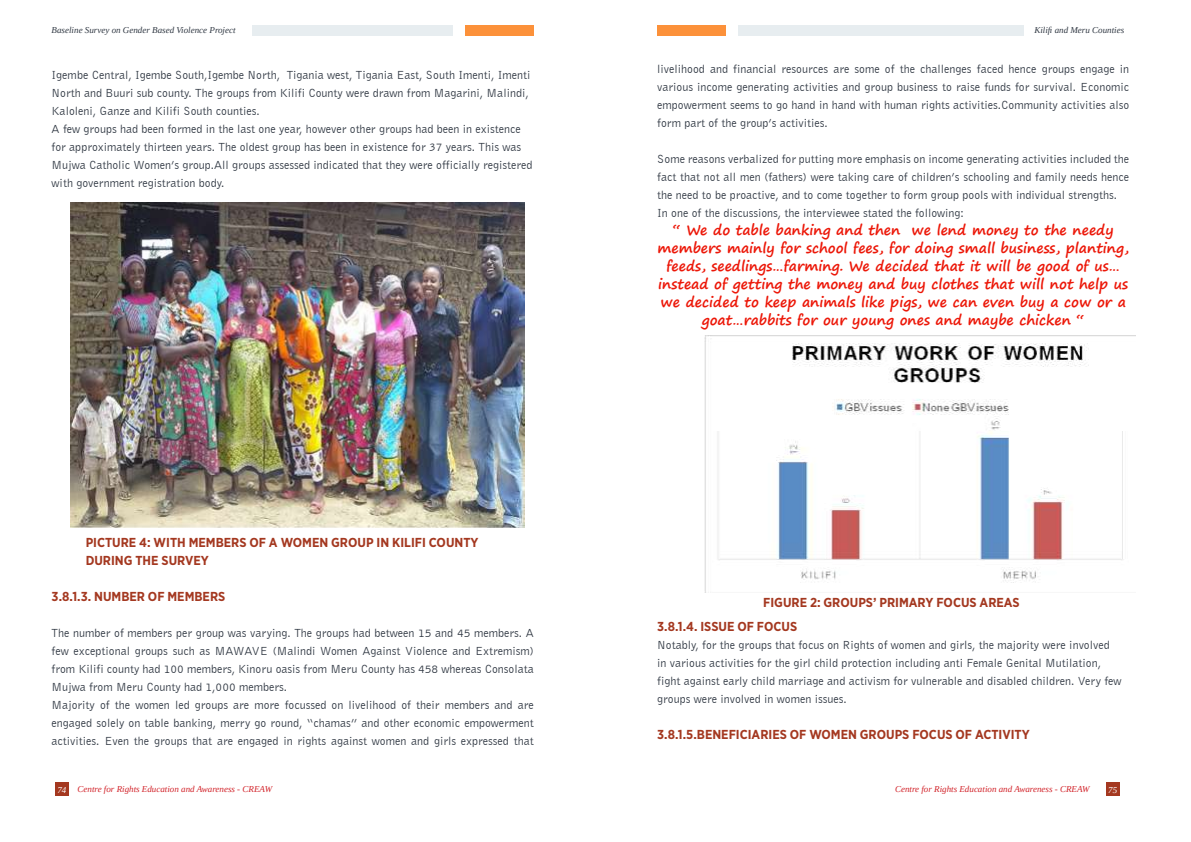
<style>
.page{position:relative;width:1191px;height:842px;background:#fff}
.page>*{position:absolute;margin:0;border:0;box-sizing:border-box;transform-origin:0 0}
.t1{font:700 14px/18px "Segoe Print";color:#ec1708;text-align:center}
.t2{font:700 13px/18px "Gotham Narrow";color:#a43820}
.t3{font:12px/18px "Bell Gothic BT";color:#303843}
.t4{font:italic 9px "Liberation Serif";color:#d2232a}
.t5{font:italic 9px "Liberation Serif";color:#303843}
.t6{font:italic 9px "Liberation Serif";color:#fff}
</style>
<div class="page">
<div style="left:55px;top:782px;width:14px;height:14px;background:#a43820"></div>
<div style="left:1105px;top:782px;width:14px;height:14px;background:#a43820"></div>
<div style="left:252px;top:26px;width:201px;height:10px;background:#e7edf0"></div>
<div style="left:465px;top:26px;width:69px;height:10px;background:#fc913a"></div>
<div style="left:738px;top:26px;width:285px;height:10px;background:#e7edf0"></div>
<div style="left:657px;top:26px;width:69px;height:10px;background:#fc913a"></div>
<img style="left:71px;top:202px;width:453px;height:326px">
<img style="left:705px;top:335px;width:430px;height:258px">
<p class="t5" style="left:52px;top:24px;width:185px">Baseline Survey on Gender Based Violence Project</p>
<p class="t3" style="left:52px;top:66px;width:482px">Igembe Central, Igembe South,Igembe North, Tigania west, Tigania East, South Imenti, Imenti North and Buuri sub county. The groups from Kilifi County were drawn from Magarini, Malindi, Kaloleni, Ganze and Kilifi South counties.<br>A few groups had been formed in the last one year, however other groups had been in existence for approximately thirteen years. The oldest group has been in existence for 37 years. This was Mujwa Catholic Women’s group.All groups assessed indicated that they were officially registered with government registration body.</p>
<p class="t2" style="left:86px;top:533px;width:394px">PICTURE 4: WITH MEMBERS OF A WOMEN GROUP IN KILIFI COUNTY<br>DURING THE SURVEY</p>
<p class="t2" style="left:52px;top:587px;width:175px">3.8.1.3. NUMBER OF MEMBERS</p>
<p class="t3" style="left:52px;top:624px;width:483px">The number of members per group was varying. The groups had between 15 and 45 members. A few exceptional groups such as MAWAVE (Malindi Women Against Violence and Extremism) from Kilifi county had 100 members, Kinoru oasis from Meru County has 458 whereas Consolata Mujwa from Meru County had 1,000 members.<br>Majority of the women led groups are more focussed on livelihood of their members and are engaged solely on table banking, merry go round, “chamas” and other economic empowerment activities. Even the groups that are engaged in rights against women and girls expressed that</p>
<p class="t5" style="left:1034px;top:24px;width:91px">Kilifi and Meru Counties</p>
<p class="t3" style="left:657px;top:60px;width:473px;text-align:justify">livelihood and financial resources are some of the challenges faced hence groups engage in various income generating activities and group business to raise funds for survival. Economic empowerment seems to go hand in hand with human rights activities.Community activities also form part of the group’s activities.</p>
<p class="t3" style="left:657px;top:150px;width:473px">Some reasons verbalized for putting more emphasis on income generating activities included the fact that not all men (fathers) were taking care of children’s schooling and family needs hence the need to be proactive, and to come together to form group pools with individual strengths.<br>In one of the discussions, the interviewee stated the following:</p>
<p class="t1" style="left:657px;top:220px;width:473px">“ We do table banking and then we lend money to the needy members mainly for school fees, for doing small business, planting, feeds, seedlings…farming. We decided that it will be good of us… instead of getting the money and buy clothes that will not help us we decided to keep animals like pigs, we can even buy a cow or a goat…rabbits for our young ones and maybe chicken “</p>
<p class="t2" style="left:763px;top:593px;width:258px">FIGURE 2: GROUPS’ PRIMARY FOCUS AREAS</p>
<p class="t2" style="left:657px;top:617px;width:141px">3.8.1.4. ISSUE OF FOCUS</p>
<p class="t3" style="left:657px;top:636px;width:466px">Notably, for the groups that focus on Rights of women and girls, the majority were involved in various activities for the girl child protection including anti Female Genital Mutilation, fight against early child marriage and activism for vulnerable and disabled children. Very few groups were involved in women issues.</p>
<p class="t2" style="left:657px;top:725px;width:374px">3.8.1.5.BENEFICIARIES OF WOMEN GROUPS FOCUS OF ACTIVITY</p>
<p class="t4" style="left:78px;top:783px;width:196px">Centre for Rights Education and Awareness - CREAW</p>
<p class="t4" style="left:895px;top:783px;width:196px">Centre for Rights Education and Awareness - CREAW</p>
<p class="t6" style="left:57px;top:784px;width:10px">74</p>
<p class="t6" style="left:1108px;top:784px;width:10px">75</p>
</div>
